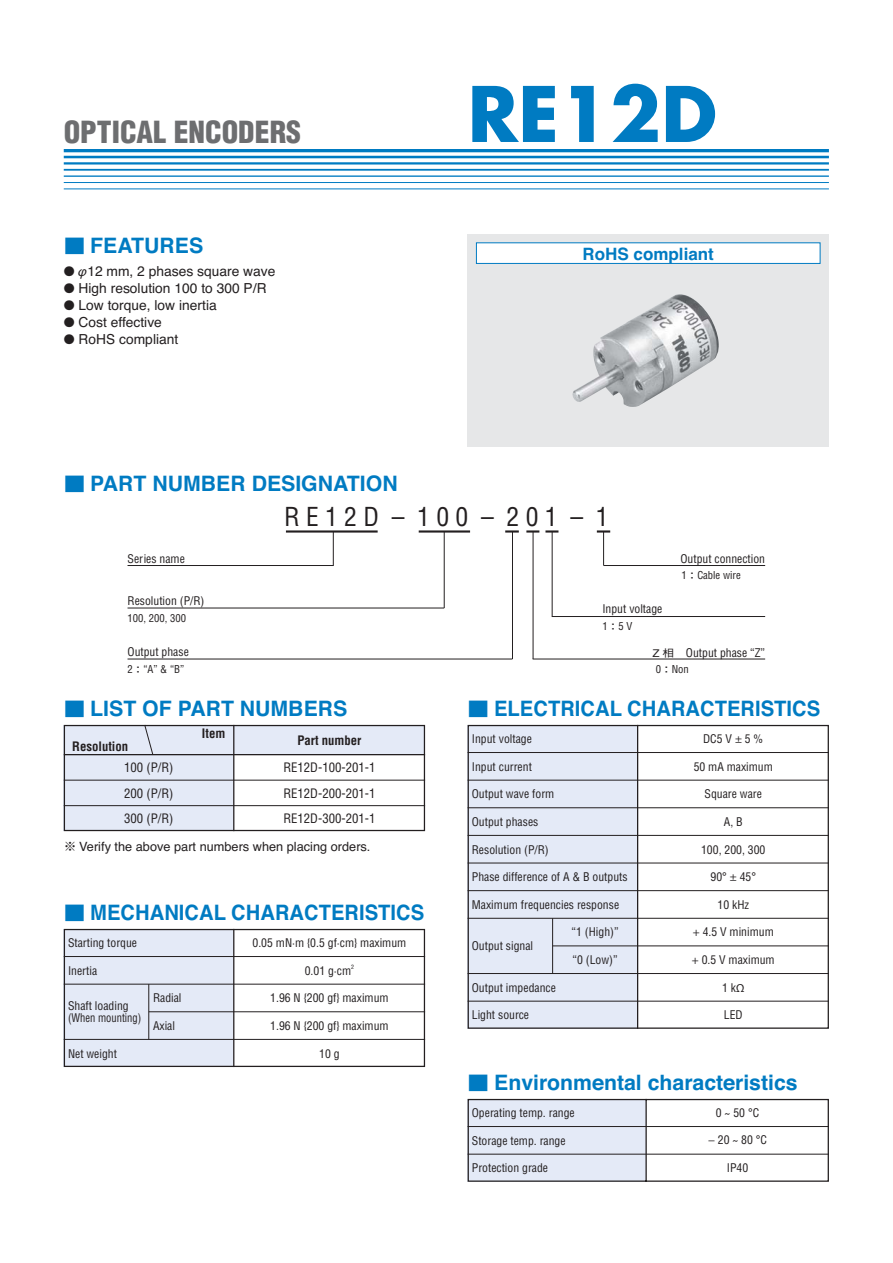
<style>
.page{position:relative;width:893px;height:1263px;background:#fff}
.page>*{position:absolute;margin:0;border:0;box-sizing:border-box;transform-origin:0 0}
.t1{font:700 74.4px "Futura";color:#007bc2}
.t2{font:900 condensed 29.7px "Helvetica";color:#6d6e70}
.t3{font:condensed 25.5px "Helvetica";color:#231f20}
.t4{font:700 21.3px "Helvetica";color:#007bc2}
.t5{font:700 21.3px "Helvetica";color:#007bc2;scale:.95 1}
.t6{font:700 16.95px "Helvetica";color:#007bc2}
.t7{font:13.8px/17px "Helvetica";color:#231f20}
.t8{font:condensed 12.75px/25.5px "Helvetica";color:#231f20;text-align:justify}
.t9{font:12.75px "Helvetica";color:#231f20}
.t10{font:700 condensed 12.75px "Helvetica";color:#231f20}
.t11{font:condensed 11.7px/12.1px "Helvetica";color:#231f20}
.t12{font:condensed 10.65px "Helvetica";color:#231f20}
.t13{font:condensed 5.85px "Helvetica";color:#231f20}
.s1{font-family:"Shin Go Medium 90 msp RKSJ H";font-weight:400;font-size:19.2px}
.s2{font-family:"Myriad Pro";font-style:italic}
.s3{font-family:"Gothic BBB Medium 90 msp RKSJ H";font-stretch:normal;font-size:9.6px}
.s4{font-family:"Gothic BBB Medium 90 msp RKSJ H";font-stretch:normal;font-size:10.5px}
.s5{font-family:"Gothic BBB Medium 90 msp RKSJ H"}
.s6{font-family:"Myriad Pro";font-stretch:normal}
</style>
<div class="page">
<hr style="left:64px;top:149px;width:765px;height:3px;background:#007bc2">
<hr style="left:64px;top:156px;width:765px;height:2px;background:#007bc2">
<hr style="left:64px;top:162px;width:765px;height:3px;background:#007bc2">
<hr style="left:64px;top:169px;width:765px;height:2px;background:#007bc2">
<hr style="left:64px;top:175px;width:765px;height:2px;background:#007bc2">
<hr style="left:64px;top:182px;width:765px;height:1px;background:#007bc2">
<hr style="left:64px;top:189px;width:765px;height:1px;background:#007bc2">
<div style="left:468px;top:234px;width:361px;height:213px;background:#e6e7e8"></div>
<img style="left:572px;top:294px;width:147px;height:113px">
<hr style="left:286px;top:530px;width:92px;height:3px;background:#231f20">
<hr style="left:419px;top:530px;width:51px;height:3px;background:#231f20">
<hr style="left:505px;top:530px;width:14px;height:3px;background:#231f20">
<svg style="left:545px;top:530px;width:13px;height:3px"></svg>
<svg style="left:597px;top:530px;width:13px;height:3px"></svg>
<hr style="left:333px;top:532px;width:1px;height:34px;background:#231f20">
<hr style="left:444px;top:532px;width:1px;height:76px;background:#231f20">
<hr style="left:512px;top:532px;width:1px;height:127px;background:#231f20">
<hr style="left:552px;top:532px;width:1px;height:85px;background:#231f20">
<svg style="left:526px;top:530px;width:13px;height:3px"></svg>
<hr style="left:533px;top:532px;width:1px;height:127px;background:#231f20">
<hr style="left:603px;top:532px;width:1px;height:34px;background:#231f20">
<hr style="left:128px;top:565px;width:206px;height:1px;background:#231f20">
<hr style="left:128px;top:608px;width:316px;height:1px;background:#231f20">
<hr style="left:604px;top:565px;width:161px;height:1px;background:#231f20">
<hr style="left:552px;top:616px;width:213px;height:1px;background:#231f20">
<hr style="left:533px;top:659px;width:232px;height:1px;background:#231f20">
<hr style="left:128px;top:659px;width:384px;height:1px;background:#231f20">
<svg style="left:63px;top:724px;width:766px;height:458px"></svg>
<hr style="left:64px;top:956px;width:361px;height:1px;background:#231f20">
<hr style="left:64px;top:984px;width:361px;height:1px;background:#231f20">
<hr style="left:149px;top:1011px;width:276px;height:1px;background:#231f20">
<hr style="left:64px;top:1039px;width:361px;height:1px;background:#231f20">
<div style="left:64px;top:929px;width:361px;height:138px;border:1px solid #231f20"></div>
<hr style="left:552px;top:918px;width:1px;height:56px;background:#231f20">
<div style="left:468px;top:725px;width:361px;height:304px;border:1px solid #231f20"></div>
<div style="left:476px;top:243px;width:344px;height:20px;background:#fff"></div>
<div style="left:476px;top:243px;width:344px;height:21px;border:1px solid #007bc2"></div>
<h2 class="t2" style="left:64px;top:121px;width:239px">OPTICAL ENCODERS</h2>
<h3 class="t4" style="left:64px;top:237px;width:141px"><span class="s1">■</span> FEATURES</h3>
<p class="t7" style="left:77px;top:264px;width:200px"><span class="s2">φ</span>12 mm, 2 phases square wave<br>High resolution 100 to 300 P/R<br>Low torque, low inertia<br>Cost effective<br>RoHS compliant</p>
<h1 class="t1" style="left:468px;top:80px;width:251px">RE12D</h1>
<h3 class="t6" style="left:583px;top:248px;width:133px">RoHS compliant</h3>
<h3 class="t4" style="left:64px;top:475px;width:335px"><span class="s1">■</span> PART NUMBER DESIGNATION</h3>
<h3 class="t3" style="left:284px;top:507px;width:326px">R E 1 2 D – 1 0 0 – 2 0 1 – 1</h3>
<p class="t11" style="left:128px;top:554px;width:59px">Series name</p>
<p class="t11" style="left:680px;top:554px;width:86px">Output connection</p>
<p class="t12" style="left:681px;top:571px;width:61px">1<span class="s3">：</span>Cable wire</p>
<p class="t11" style="left:602px;top:604px;width:62px">Input voltage</p>
<p class="t12" style="left:602px;top:622px;width:31px">1<span class="s3">：</span>5 V</p>
<p class="t11" style="left:652px;top:647px;width:114px"><span class="s4">Z 相　</span>Output phase “Z”</p>
<p class="t12" style="left:656px;top:665px;width:35px">0<span class="s3">：</span>Non</p>
<p class="t11" style="left:128px;top:596px;width:78px">Resolution (P/R)</p>
<p class="t12" style="left:128px;top:614px;width:60px">100, 200, 300</p>
<p class="t11" style="left:128px;top:647px;width:63px">Output phase</p>
<p class="t12" style="left:128px;top:665px;width:58px">2<span class="s3">：</span>“A” &amp; “B”</p>
<h3 class="t4" style="left:64px;top:701px;width:285px"><span class="s1">■</span> LIST OF PART NUMBERS</h3>
<h3 class="t5" style="left:468px;top:701px;width:373px"><span class="s1">■</span> ELECTRICAL CHARACTERISTICS</h3>
<p class="t10" style="left:72px;top:741px;width:57px">Resolution</p>
<p class="t10" style="left:202px;top:729px;width:25px">Item</p>
<p class="t10" style="left:297px;top:735px;width:66px">Part number</p>
<p class="t8" style="left:124px;top:756px;width:51px">100 (P/R)<br>200 (P/R)<br>300 (P/R)</p>
<p class="t8" style="left:283px;top:756px;width:94px">RE12D-100-201-1<br>RE12D-200-201-1<br>RE12D-300-201-1</p>
<p class="t9" style="left:64px;top:842px;width:308px"><span class="s5">※</span> Verify the above part numbers when placing orders.</p>
<h3 class="t5" style="left:64px;top:905px;width:381px"><span class="s1">■</span> MECHANICAL CHARACTERISTICS</h3>
<p class="t11" style="left:68px;top:938px;width:71px">Starting torque</p>
<p class="t11" style="left:68px;top:965px;width:31px">Inertia</p>
<p class="t11" style="left:68px;top:1001px;width:75px">Shaft loading (When mounting)</p>
<p class="t11" style="left:68px;top:1048px;width:51px">Net weight</p>
<p class="t11" style="left:153px;top:993px;width:30px">Radial</p>
<p class="t11" style="left:153px;top:1021px;width:24px">Axial</p>
<p class="t11" style="left:252px;top:938px;width:155px">0.05 mN·m {0.5 gf·cm} maximum</p>
<p class="t11" style="left:305px;top:965px;width:48px">0.01 g·cm</p>
<p class="t13" style="left:351px;top:964px;width:4px">2</p>
<p class="t11" style="left:270px;top:993px;width:120px">1.96 N {200 gf} maximum</p>
<p class="t11" style="left:270px;top:1021px;width:120px">1.96 N {200 gf} maximum</p>
<p class="t11" style="left:319px;top:1048px;width:22px">10 g</p>
<p class="t11" style="left:472px;top:734px;width:62px">Input voltage</p>
<p class="t11" style="left:472px;top:761px;width:62px">Input current</p>
<p class="t11" style="left:472px;top:789px;width:84px">Output wave form</p>
<p class="t11" style="left:472px;top:817px;width:68px">Output phases</p>
<p class="t11" style="left:472px;top:844px;width:78px">Resolution (P/R)</p>
<p class="t11" style="left:472px;top:872px;width:157px">Phase difference of A &amp; B outputs</p>
<p class="t11" style="left:472px;top:899px;width:149px">Maximum frequencies response</p>
<p class="t11" style="left:472px;top:941px;width:63px">Output signal</p>
<p class="t11" style="left:571px;top:927px;width:49px">“1 (High)”</p>
<p class="t11" style="left:572px;top:955px;width:47px">“0 (Low)”</p>
<p class="t11" style="left:472px;top:982px;width:86px">Output impedance</p>
<p class="t11" style="left:472px;top:1010px;width:59px">Light source</p>
<p class="t11" style="left:703px;top:734px;width:62px">DC5 V <span class="s6">±</span> 5 %</p>
<p class="t11" style="left:694px;top:761px;width:81px">50 mA maximum</p>
<p class="t11" style="left:704px;top:789px;width:59px">Square ware</p>
<p class="t11" style="left:724px;top:817px;width:20px">A, B</p>
<p class="t11" style="left:701px;top:844px;width:66px">100, 200, 300</p>
<p class="t11" style="left:710px;top:872px;width:47px">90° <span class="s6">±</span> 45°</p>
<p class="t11" style="left:717px;top:900px;width:33px">10 kHz</p>
<p class="t11" style="left:693px;top:927px;width:82px"><span class="s6">+</span> 4.5 V minimum</p>
<p class="t11" style="left:692px;top:954px;width:84px"><span class="s6">+</span> 0.5 V maximum</p>
<p class="t11" style="left:722px;top:982px;width:24px">1 k<span class="s6">Ω</span></p>
<p class="t11" style="left:724px;top:1010px;width:20px">LED</p>
<h3 class="t4" style="left:468px;top:1075px;width:332px"><span class="s1">■</span> Environmental characteristics</h3>
<p class="t11" style="left:472px;top:1108px;width:104px">Operating temp. range</p>
<p class="t11" style="left:472px;top:1135px;width:95px">Storage temp. range</p>
<p class="t11" style="left:472px;top:1163px;width:78px">Protection grade</p>
<p class="t11" style="left:716px;top:1108px;width:45px">0 ~ 50 °C</p>
<p class="t11" style="left:708px;top:1135px;width:61px"><span class="s6">−</span> 20 ~ 80 °C</p>
<p class="t11" style="left:727px;top:1163px;width:23px">IP40</p>
</div>
